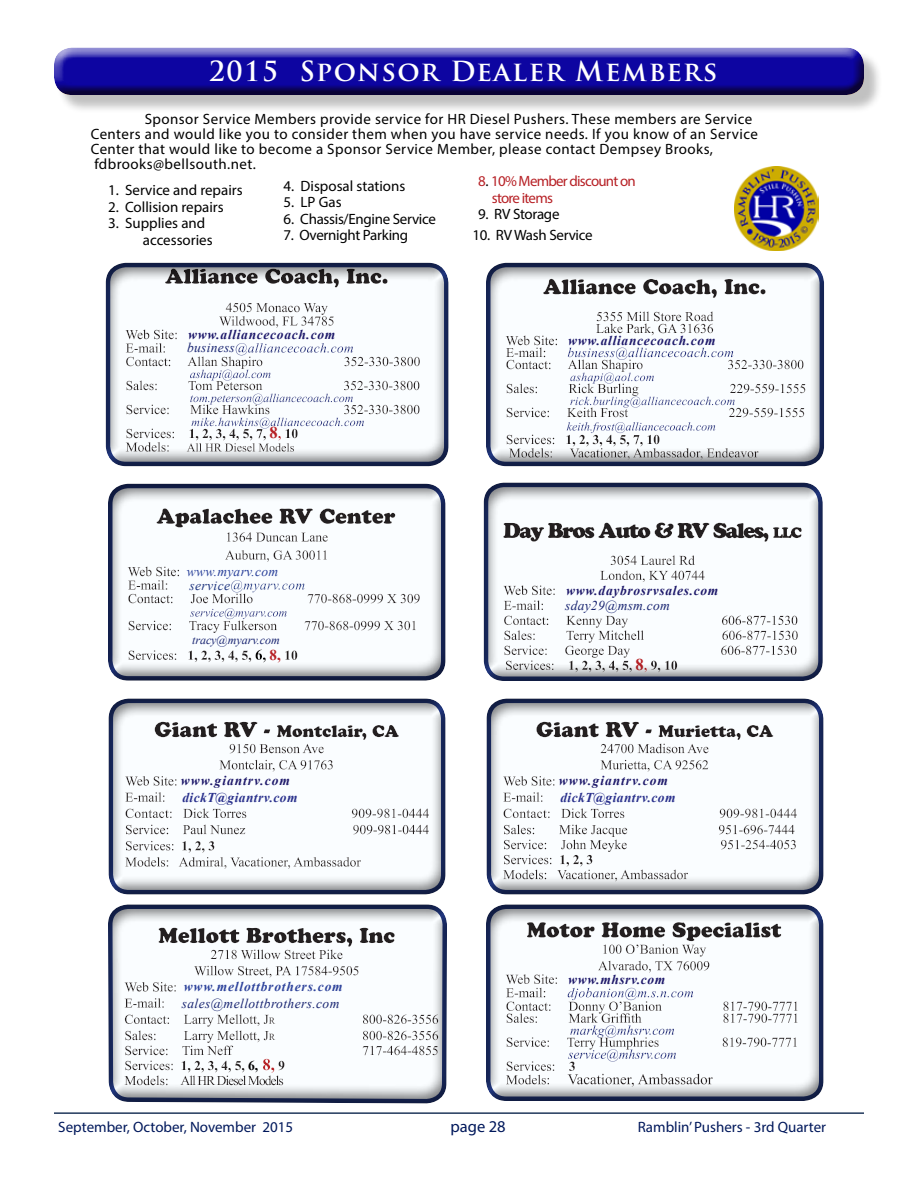
<style>
.page{position:relative;width:918px;height:1188px;background:#fff}
.page>*{position:absolute;margin:0;border:0;box-sizing:border-box;transform-origin:0 0}
.t1{font:700 27px "Trajan Pro";letter-spacing:.06em;color:#fff}
.t2{font:16.5px "Myriad Pro";color:#00185b}
.t3{font:700 16.5px "Times New Roman";color:#b72126}
.t4{font:15px/15px "Myriad Pro";letter-spacing:.03em;color:#000}
.t5{font:15px "Myriad Pro";color:#000}
.t6{font:15px "Myriad Pro";letter-spacing:-.02em;color:#000}
.t7{font:15px "Myriad Pro";color:#00185b}
.t8{font:15px "Myriad Pro";letter-spacing:-.05em;color:#b72126}
.t9{font:700 15px "Times New Roman";color:#b72126}
.t10{font:italic 700 13.5px "Times New Roman";letter-spacing:.05em;color:#1f1a6b}
.t11{font:italic 13.5px "Times New Roman";letter-spacing:.03em;color:#1a2672}
.t12{font:italic 700 13.5px "Times New Roman";letter-spacing:.03em;color:#2b328d}
.t13{font:italic 700 13.5px "Times New Roman";letter-spacing:.07em;color:#1f1a6b}
.t14{font:italic 700 13.5px "Times New Roman";letter-spacing:.06em;color:#2f449c}
.t15{font:italic 13.5px "Times New Roman";letter-spacing:.02em;color:#2a419a}
.t16{font:italic 13.5px "Times New Roman";letter-spacing:.03em;color:#213780}
.t17{font:700 13.5px "Times New Roman";color:#000}
.t18{font:italic 12px "Times New Roman";color:#1a2672}
.s1{color:#000}
</style>
<div class="page">
<hr style="left:54px;top:1112px;width:810px;height:2px;background:#20375b">
<div style="left:56px;top:50px;width:826px;height:64px;background:#000;opacity:.25"></div>
<div style="left:53px;top:47px;width:811px;height:38px;background:#8c88d2"></div>
<div style="left:53px;top:51px;width:811px;height:47px;background:#d1801c;opacity:.75"></div>
<div style="left:105px;top:262px;width:345px;height:205px;background:#000;opacity:.5"></div>
<div style="left:486px;top:262px;width:354px;height:205px;background:#000;opacity:.5"></div>
<div style="left:98px;top:895px;width:359px;height:218px;background:#fff"></div>
<div style="left:107px;top:902px;width:356px;height:203px;background:#000;opacity:.5"></div>
<div style="left:485px;top:903px;width:342px;height:199px;background:#000;opacity:.5"></div>
<div style="left:483px;top:481px;width:352px;height:201px;background:#000;opacity:.5"></div>
<div style="left:108px;top:481px;width:351px;height:201px;background:#000;opacity:.5"></div>
<div style="left:477px;top:689px;width:356px;height:215px;background:#fff"></div>
<div style="left:485px;top:696px;width:339px;height:198px;background:#000;opacity:.5"></div>
<div style="left:99px;top:689px;width:356px;height:215px;background:#fff"></div>
<div style="left:107px;top:696px;width:350px;height:198px;background:#000;opacity:.5"></div>
<img style="left:735px;top:166px;width:83px;height:84px">
<h1 class="t1" style="left:209px;top:55px;width:510px">2015 Sponsor Dealer Members</h1>
<p class="t4" style="left:91px;top:111px;width:669px;text-indent:54px">Sponsor Service Members provide service for HR Diesel Pushers. These members are Service<br>Centers and would like you to consider them when you have service needs. If you know of an Service<br>Center that would like to become a Sponsor Service Member, please contact Dempsey Brooks,</p>
<p class="t4" style="left:94px;top:156px;width:163px">fdbrooks@bellsouth.net.</p>
<p class="t5" style="left:108px;top:181px;width:136px">1. Service and repairs</p>
<p class="t5" style="left:108px;top:197px;width:117px">2. Collision repairs</p>
<p class="t5" style="left:108px;top:214px;width:99px">3. Supplies and</p>
<p class="t5" style="left:143px;top:230px;width:71px">accessories</p>
<p class="t8" style="left:478px;top:172px;width:159px">8<span class="s1">.</span> 10% Member discount on</p>
<p class="t8" style="left:492px;top:188px;width:63px">store items</p>
<p class="t6" style="left:478px;top:205px;width:83px">9. RV Storage</p>
<p class="t6" style="left:472px;top:226px;width:122px">10. RV Wash Service</p>
<p class="t5" style="left:284px;top:176px;width:123px">4. Disposal stations</p>
<p class="t4" style="left:284px;top:194px;width:60px">5. LP Gas</p>
<p class="t6" style="left:284px;top:209px;width:154px">6. Chassis/Engine Service</p>
<p class="t6" style="left:284px;top:226px;width:126px">7. Overnight Parking</p>
<p class="t10" style="left:188px;top:325px;width:149px">www.alliancecoach.com</p>
<p class="t11" style="left:187px;top:339px;width:49px">business</p>
<p class="t3" style="left:270px;top:421px;width:10px">8</p>
<p class="t15" style="left:187px;top:562px;width:93px">www.myarv.com</p>
<p class="t16" style="left:189px;top:576px;width:42px">service</p>
<p class="t18" style="left:192px;top:631px;width:89px">tracy@myarv.com</p>
<p class="t9" style="left:270px;top:644px;width:13px">8,</p>
<p class="t13" style="left:181px;top:772px;width:110px">www.giantrv.com</p>
<p class="t12" style="left:182px;top:788px;width:117px">dickT@giantrv.com</p>
<p class="t14" style="left:184px;top:977px;width:161px">www.mellottbrothers.com</p>
<p class="t11" style="left:182px;top:994px;width:159px">sales@mellottbrothers.com</p>
<p class="t17" style="left:248px;top:1056px;width:12px">6,</p>
<p class="t10" style="left:568px;top:331px;width:149px">www.alliancecoach.com</p>
<p class="t10" style="left:566px;top:581px;width:154px">www.daybrosrvsales.com</p>
<p class="t11" style="left:565px;top:596px;width:106px">sday29@msm.com</p>
<p class="t3" style="left:636px;top:653px;width:10px">8</p>
<p class="t13" style="left:559px;top:772px;width:110px">www.giantrv.com</p>
<p class="t12" style="left:560px;top:788px;width:117px">dickT@giantrv.com</p>
<p class="t10" style="left:568px;top:970px;width:98px">www.mhsrv.com</p>
<p class="t7" style="left:58px;top:1117px;width:236px">September, October, November 2015</p>
<p class="t2" style="left:450px;top:1117px;width:57px">page 28</p>
<p class="t7" style="left:638px;top:1117px;width:190px">Ramblin’ Pushers - 3rd Quarter</p>
</div>
